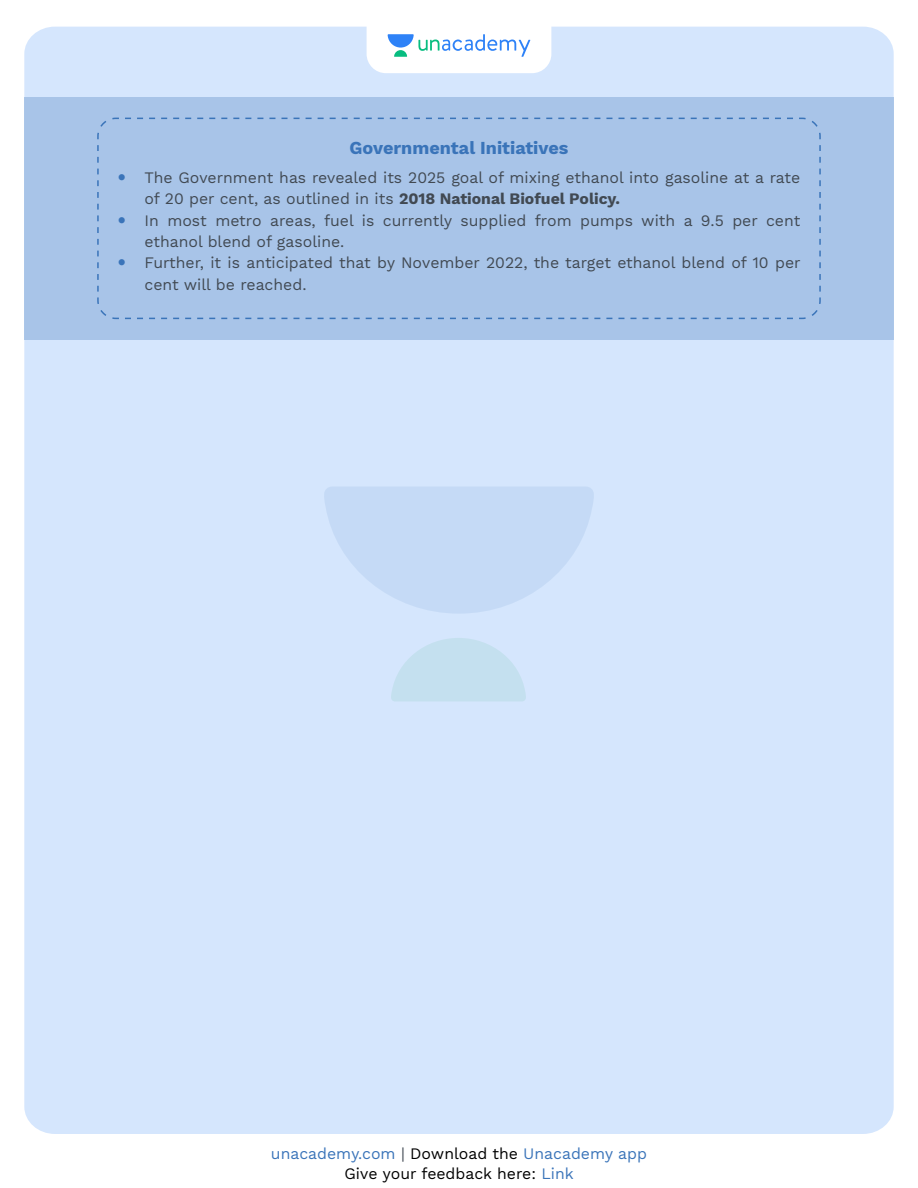
<style>
.page{position:relative;width:918px;height:1188px;background:#fff}
.page>*{position:absolute;margin:0;border:0;box-sizing:border-box;transform-origin:0 0}
.t1{font:700 18px "Work Sans";color:#3a74b9}
.t2{font:15.75px/21.3px "Work Sans";color:#414952}
.t3{font:15.75px "Work Sans";color:#3a74b9}
.t4{font:15.75px "Work Sans";color:#000}
.s1{font-weight:700}
.s2{color:#414952}
.s3{color:#000}
.s4{color:#3a74b9}
</style>
<div class="page">
<div style="left:24px;top:27px;width:870px;height:1107px;background:#d5e6fd"></div>
<svg style="left:367px;top:27px;width:184px;height:46px"></svg>
<svg style="left:324px;top:487px;width:270px;height:127px;background:#c8dcf7"></svg>
<svg style="left:391px;top:638px;width:135px;height:63px;background:#c7e1f2"></svg>
<div style="left:24px;top:97px;width:870px;height:243px;background:#a8c4e8"></div>
<svg style="left:97px;top:117px;width:724px;height:203px"></svg>
<svg style="left:119px;top:174px;width:6px;height:6px"></svg>
<svg style="left:119px;top:217px;width:6px;height:6px"></svg>
<svg style="left:119px;top:259px;width:6px;height:7px"></svg>
<p class="t1" style="left:350px;top:137px;width:220px">Governmental Initiatives</p>
<p class="t2" style="left:145px;top:168px;width:658px">The Government has revealed its 2025 goal of mixing ethanol into gasoline at a rate of 20 per cent, as outlined in its <span class="s1">2018 National Biofuel Policy.<br></span>In most metro areas, fuel is currently supplied from pumps with a 9.5 per cent ethanol blend of gasoline.<br>Further, it is anticipated that by November 2022, the target ethanol blend of 10 per cent will be reached.</p>
<p class="t3" style="left:271px;top:1145px;width:378px">unacademy.com <span class="s2">|</span> <span class="s3">Download the</span> Unacademy app</p>
<p class="t4" style="left:345px;top:1165px;width:231px">Give your feedback here: <span class="s4">Link</span></p>
</div>
